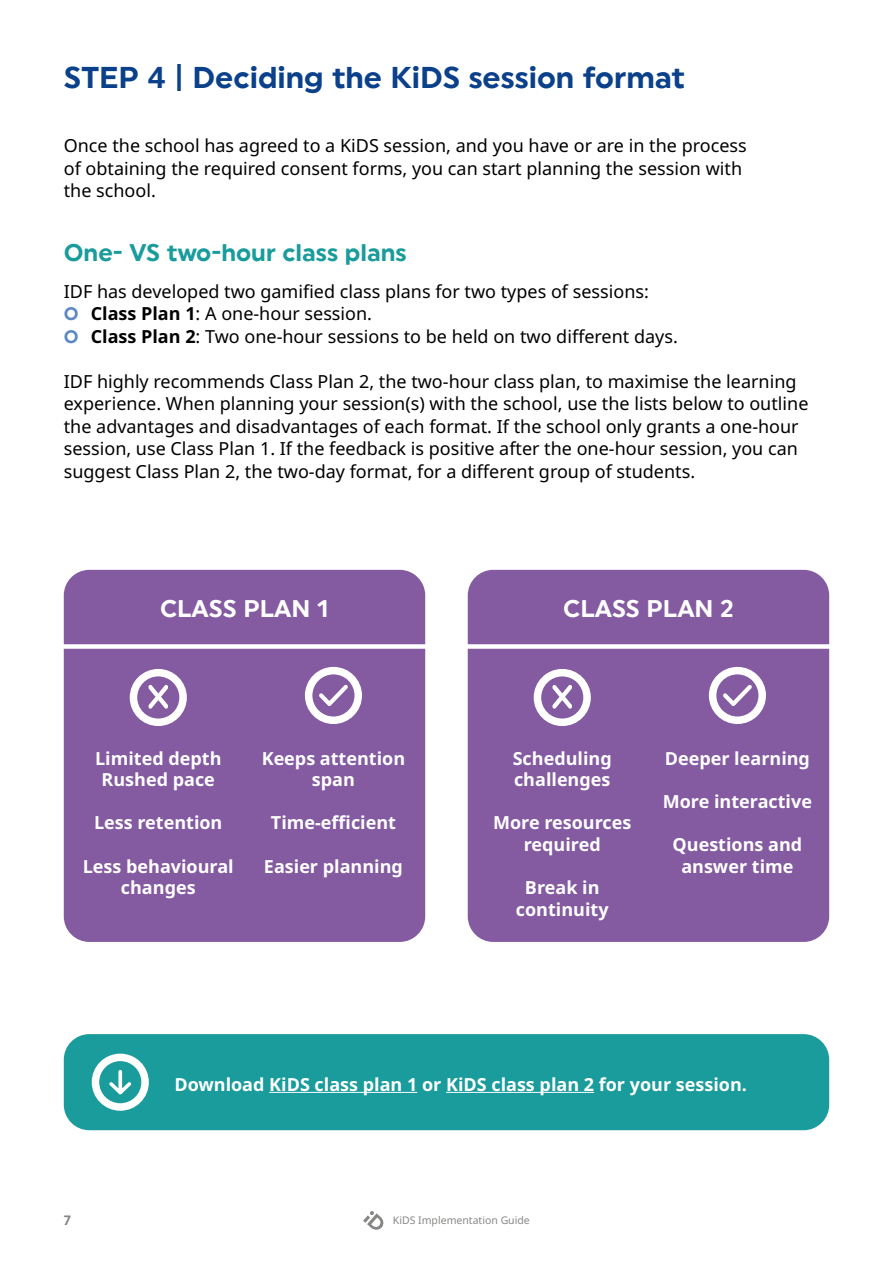
<style>
.page{position:relative;width:893px;height:1263px;background:#fff}
.page>*{position:absolute;margin:0;border:0;box-sizing:border-box;transform-origin:0 0}
.t1{font:30px "Uniform Regular 2";color:#0b408a}
.t2{font:24px "Uniform Regular 2";color:#1a9b9c}
.t3{font:24px "Uniform Regular 2";color:#fff}
.t4{font:18px/22.5px "Noto Sans";color:#000}
.t5{font:700 18px/21.6px "Noto Sans";color:#fff;text-align:center}
.t6{font:13.5px "Uniform Regular 2";color:#878786}
.t7{font:10.5px "Noto Sans";color:#878786}
.s1{font-family:"Uniform Regular 2";color:#5c88c6}
.s2{font-weight:700}
</style>
<div class="page">
<svg style="left:363px;top:1211px;width:21px;height:19px"></svg>
<div style="left:64px;top:1034px;width:765px;height:96px;background:#1a9b9c;border-radius:26px"></div>
<hr style="left:269px;top:1092px;width:148px;height:1px;background:#fff">
<hr style="left:446px;top:1092px;width:148px;height:1px;background:#fff">
<div style="left:92px;top:1053px;width:57px;height:58px;border:8px solid #fff;border-radius:50%"></div>
<svg style="left:109px;top:1070px;width:22px;height:24px"></svg>
<div style="left:64px;top:570px;width:361px;height:372px;background:#845aa1;border-radius:26px"></div>
<svg style="left:319px;top:685px;width:29px;height:21px"></svg>
<div style="left:305px;top:667px;width:57px;height:57px;border:8px solid #fff;border-radius:50%"></div>
<svg style="left:63px;top:569px;width:363px;height:82px"></svg>
<div style="left:130px;top:669px;width:57px;height:57px;border:8px solid #fff;border-radius:50%"></div>
<svg style="left:148px;top:685px;width:20px;height:24px"></svg>
<div style="left:468px;top:570px;width:361px;height:372px;background:#845aa1;border-radius:26px"></div>
<svg style="left:723px;top:685px;width:29px;height:21px"></svg>
<div style="left:709px;top:667px;width:57px;height:57px;border:8px solid #fff;border-radius:50%"></div>
<svg style="left:467px;top:569px;width:363px;height:82px"></svg>
<div style="left:534px;top:669px;width:57px;height:57px;border:8px solid #fff;border-radius:50%"></div>
<svg style="left:552px;top:685px;width:20px;height:24px"></svg>
<h1 class="t1" style="left:64px;top:64px;width:623px">STEP 4 | Deciding the KiDS session format</h1>
<p class="t4" style="left:64px;top:135px;width:684px">Once the school has agreed to a KiDS session, and you have or are in the process of obtaining the required consent forms, you can start planning the session with the school.</p>
<h2 class="t2" style="left:64px;top:242px;width:345px">One- VS two-hour class plans</h2>
<p class="t4" style="left:64px;top:280px;width:616px">IDF has developed two gamified class plans for two types of sessions:<br><span class="s1">O</span> <span class="s2">Class Plan 1</span>: A one-hour session.<br><span class="s1">O</span> <span class="s2">Class Plan 2</span>: Two one-hour sessions to be held on two different days.</p>
<p class="t4" style="left:64px;top:370px;width:746px">IDF highly recommends Class Plan 2, the two-hour class plan, to maximise the learning experience. When planning your session(s) with the school, use the lists below to outline the advantages and disadvantages of each format. If the school only grants a one-hour session, use Class Plan 1. If the feedback is positive after the one-hour session, you can suggest Class Plan 2, the two-day format, for a different group of students.</p>
<h2 class="t3" style="left:160px;top:598px;width:170px">CLASS PLAN 1</h2>
<p class="t5" style="left:95px;top:749px;width:128px">Limited depth<br>Rushed pace</p>
<p class="t5" style="left:94px;top:814px;width:130px">Less retention</p>
<p class="t5" style="left:83px;top:857px;width:152px">Less behavioural changes</p>
<p class="t5" style="left:262px;top:749px;width:145px">Keeps attention span</p>
<p class="t5" style="left:271px;top:812px;width:127px">Time-efficient</p>
<p class="t5" style="left:264px;top:857px;width:140px">Easier planning</p>
<h2 class="t3" style="left:563px;top:598px;width:172px">CLASS PLAN 2</h2>
<p class="t5" style="left:513px;top:749px;width:101px;text-align:left">Scheduling challenges</p>
<p class="t5" style="left:493px;top:814px;width:140px">More resources required</p>
<p class="t5" style="left:516px;top:879px;width:94px">Break in continuity</p>
<p class="t5" style="left:665px;top:749px;width:147px">Deeper learning</p>
<p class="t5" style="left:663px;top:792px;width:151px">More interactive</p>
<p class="t5" style="left:673px;top:835px;width:131px">Questions and answer time</p>
<p class="t5" style="left:174px;top:1075px;width:574px">Download KiDS class plan 1 or KiDS class plan 2 for your session.</p>
<p class="t6" style="left:64px;top:1214px;width:9px">7</p>
<p class="t7" style="left:393px;top:1215px;width:139px">KiDS Implementation Guide</p>
</div>
